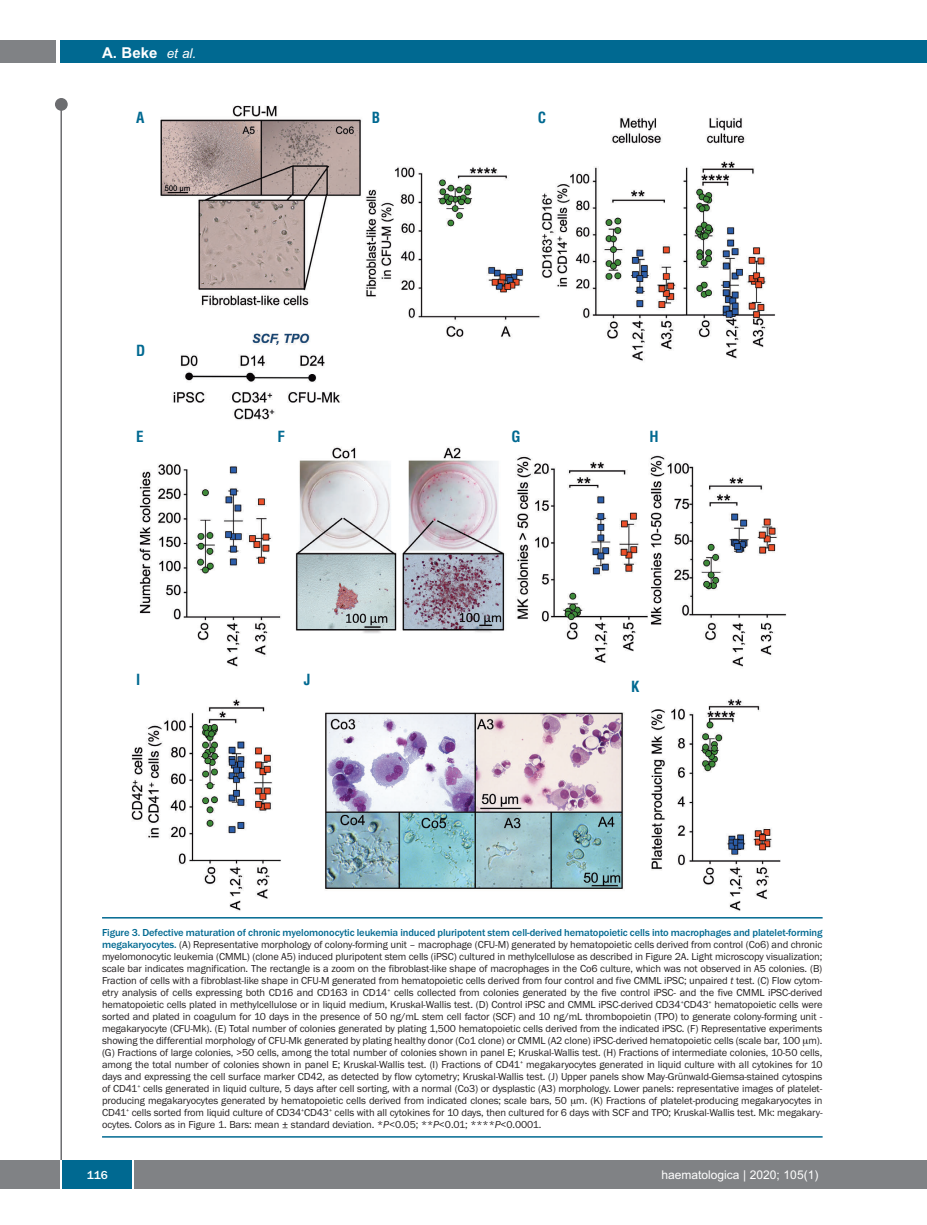
<style>
.page{position:relative;width:927px;height:1225px;background:#fff}
.page>*{position:absolute;margin:0;border:0;box-sizing:border-box;transform-origin:0 0}
.t1{font:700 15px "Arial";color:#fff}
.t2{font:700 condensed 15px "Helvetica";color:#006991}
.t3{font:12px "Arial";color:#fff}
.t4{font:500 12px "Franklin Gothic";color:#fff}
.t5{font:10.5px/12px "Franklin Gothic";letter-spacing:-.01em;color:#231f20;text-align:justify}
.s1{font-weight:400;font-style:italic;font-size:13.5px}
.s2{font-weight:500;color:#006991}
.s3{font-style:italic}
</style>
<div class="page">
<div style="left:911px;top:40px;width:16px;height:22px;background:#006991"></div>
<div style="left:910px;top:1160px;width:17px;height:28px;background:#808285"></div>
<div style="left:55px;top:98px;width:13px;height:13px;background:#6c6d70;border-radius:50%"></div>
<hr style="left:60px;top:101px;width:2px;height:1061px;background:#6c6d70">
<div style="left:60px;top:40px;width:852px;height:22px;background:#006991"></div>
<div style="left:0;top:40px;width:56px;height:22px;background:#808285"></div>
<div style="left:0;top:1160px;width:911px;height:28px;background:#808285"></div>
<div style="left:62px;top:1160px;width:71px;height:28px;background:#006991"></div>
<hr style="left:60px;top:1160px;width:2px;height:28px;background:#fff">
<svg style="left:133px;top:1160px;width:1px;height:28px"></svg>
<img style="left:114px;top:105px;width:681px;height:814px">
<hr style="left:102px;top:917px;width:721px;height:1px;background:#006991">
<hr style="left:102px;top:1136px;width:721px;height:1px;background:#006991">
<h1 class="t1" style="left:102px;top:44px;width:96px">A. Beke <span class="s1">et al.</span></h1>
<h1 class="t2" style="left:136px;top:109px;width:10px">A</h1>
<h1 class="t2" style="left:372px;top:109px;width:10px">B</h1>
<h1 class="t2" style="left:538px;top:109px;width:10px">C</h1>
<h1 class="t2" style="left:136px;top:342px;width:11px">D</h1>
<h1 class="t2" style="left:136px;top:427px;width:9px">E</h1>
<h1 class="t2" style="left:277px;top:427px;width:9px">F</h1>
<h1 class="t2" style="left:511px;top:427px;width:11px">G</h1>
<h1 class="t2" style="left:649px;top:427px;width:11px">H</h1>
<h1 class="t2" style="left:136px;top:671px;width:6px">I</h1>
<h1 class="t2" style="left:304px;top:671px;width:8px">J</h1>
<h1 class="t2" style="left:631px;top:678px;width:10px">K</h1>
<p class="t5" style="left:102px;top:926px;width:722px"><span class="s2">Figure 3. Defective maturation of chronic myelomonocytic leukemia induced pluripotent stem cell-derived hematopoietic cells into macrophages and platelet-forming megakaryocytes.</span> (A) Representative morphology of colony-forming unit – macrophage (CFU-M) generated by hematopoietic cells derived from control (Co6) and chronic myelomonocytic leukemia (CMML) (clone A5) induced pluripotent stem cells (iPSC) cultured in methylcellulose as described in Figure 2A. Light microscopy visualization; scale bar indicates magnification. The rectangle is a zoom on the fibroblast-like shape of macrophages in the Co6 culture, which was not observed in A5 colonies. (B)<br>Fraction of cells with a fibroblast-like shape in CFU-M generated from hematopoietic cells derived from four control and five CMML iPSC; unpaired <span class="s3">t</span> test. (C) Flow cytom&shy;etry analysis of cells expressing both CD16 and CD163 in CD14<sup>+</sup> cells collected from colonies generated by the five control iPSC- and the five CMML iPSC-derived hematopoietic cells plated in methylcellulose or in liquid medium, Kruskal-Wallis test. (D) Control iPSC and CMML iPSC-derived CD34<sup>+</sup>CD43<sup>+</sup> hematopoietic cells were sorted and plated in coagulum for 10 days in the presence of 50 ng/mL stem cell factor (SCF) and 10 ng/mL thrombopoietin (TPO) to generate colony-forming unit - megakaryocyte (CFU-Mk). (E) Total number of colonies generated by plating 1,500 hematopoietic cells derived from the indicated iPSC. (F) Representative experiments showing the differential morphology of CFU-Mk generated by plating healthy donor (Co1 clone) or CMML (A2 clone) iPSC-derived hematopoietic cells (scale bar, 100 m). (G) Fractions of large colonies, &gt;50 cells, among the total number of colonies shown in panel E; Kruskal-Wallis test. (H) Fractions of intermediate colonies, 10-50 cells, among the total number of colonies shown in panel E; Kruskal-Wallis test. (I) Fractions of CD41<sup>+</sup> megakaryocytes generated in liquid culture with all cytokines for 10 days and expressing the cell surface marker CD42, as detected by flow cytometry; Kruskal-Wallis test. (J) Upper panels show May-Grünwald-Giemsa-stained cytospins of CD41<sup>+</sup> cells generated in liquid culture, 5 days after cell sorting, with a normal (Co3) or dysplastic (A3) morphology. Lower panels: representative images of platelet&shy;producing megakaryocytes generated by hematopoietic cells derived from indicated clones; scale bars, 50 m. (K) Fractions of platelet-producing megakaryocytes in CD41<sup>+</sup> cells sorted from liquid culture of CD34<sup>+</sup>CD43<sup>+</sup> cells with all cytokines for 10 days, then cultured for 6 days with SCF and TPO; Kruskal-Wallis test. Mk: megakary&shy;ocytes. Colors as in Figure 1. Bars: mean ± standard deviation. *<span class="s3">P</span>&lt;0.05; **<span class="s3">P</span>&lt;0.01; ****<span class="s3">P</span>&lt;0.0001.</p>
<p class="t4" style="left:87px;top:1167px;width:22px">116</p>
<p class="t3" style="left:661px;top:1167px;width:158px">haematologica | 2020; 105(1)</p>
</div>
